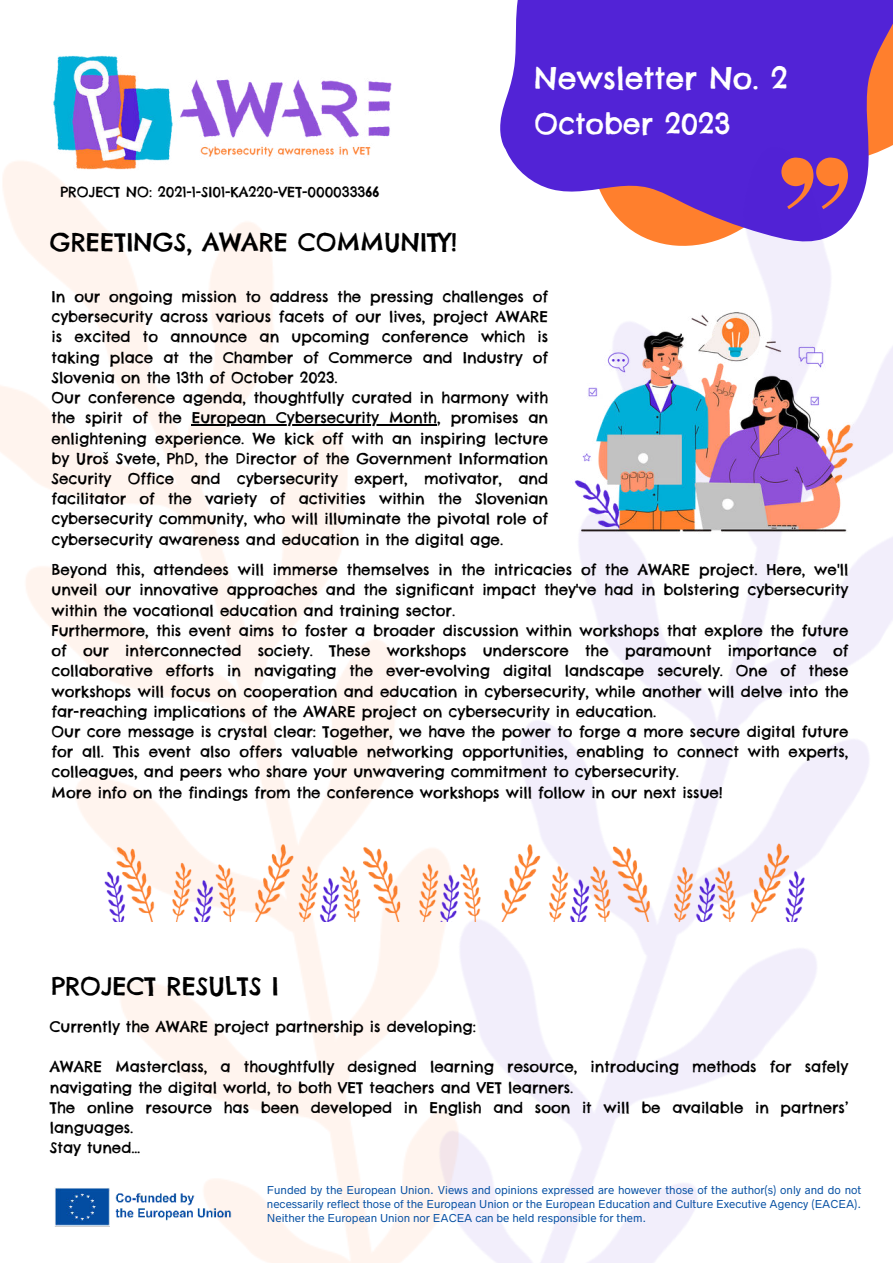
<style>
.page{position:relative;width:893px;height:1264px;background:#fff}
.page>*{position:absolute;margin:0;border:0;box-sizing:border-box;transform-origin:0 0}
.t1{font:30px "Chelsea Market";color:#fff}
.t2{font:28.5px "Chelsea Market";color:#fff}
.t3{font:24.6px "Chelsea Market";color:#000}
.t4{font:15px/20.2px "Chelsea Market";color:#000}
.t5{font:14.1px "Chelsea Market";color:#000}
.t6{font:10.35px/13.8px "Radnika Next";color:#034ea2;text-align:justify}
</style>
<div class="page">
<img style="left:516px;top:0;width:376px;height:1262px">
<img style="left:0;top:24px;width:520px;height:1238px">
<img style="left:51px;top:49px;width:342px;height:126px">
<img style="left:570px;top:310px;width:287px;height:223px">
<img style="left:49px;top:1186px;width:190px;height:39px">
<hr style="left:192px;top:424px;width:245px;height:1px;background:#000">
<img style="left:99px;top:831px;width:713px;height:90px">
<svg style="left:781px;top:157px;width:66px;height:52px;background:#a9517f"></svg>
<p class="t5" style="left:60px;top:183px;width:320px">PROJECT NO: 2021-1-SI01-KA220-VET-000033366</p>
<h3 class="t3" style="left:50px;top:226px;width:409px">GREETINGS, AWARE COMMUNITY!</h3>
<h1 class="t1" style="left:534px;top:59px;width:255px">Newsletter No. 2</h1>
<h2 class="t2" style="left:534px;top:106px;width:198px">October 2023</h2>
<p class="t4" style="left:52px;top:286px;width:498px">In our ongoing mission to address the pressing challenges of cybersecurity across various facets of our lives, project AWARE is excited to announce an upcoming conference which is taking place at the Chamber of Commerce and Industry of Slovenia on the 13th of October 2023.<br>Our conference agenda, thoughtfully curated in harmony with the spirit of the European Cybersecurity Month, promises an enlightening experience. We kick off with an inspiring lecture by Uroš Svete, PhD, the Director of the Government Information Security Office and cybersecurity expert, motivator, and facilitator of the variety of activities within the Slovenian cybersecurity community, who will illuminate the pivotal role of cybersecurity awareness and education in the digital age.</p>
<p class="t4" style="left:52px;top:559px;width:798px">Beyond this, attendees will immerse themselves in the intricacies of the AWARE project. Here, we'll unveil our innovative approaches and the significant impact they've had in bolstering cybersecurity within the vocational education and training sector.<br>Furthermore, this event aims to foster a broader discussion within workshops that explore the future of our interconnected society. These workshops underscore the paramount importance of collaborative efforts in navigating the ever-evolving digital landscape securely. One of these workshops will focus on cooperation and education in cybersecurity, while another will delve into the far-reaching implications of the AWARE project on cybersecurity in education.<br>Our core message is crystal clear: Together, we have the power to forge a more secure digital future for all. This event also offers valuable networking opportunities, enabling to connect with experts, colleagues, and peers who share your unwavering commitment to cybersecurity.<br>More info on the findings from the conference workshops will follow in our next issue!</p>
<h3 class="t3" style="left:51px;top:970px;width:229px">PROJECT RESULTS I</h3>
<p class="t4" style="left:50px;top:1016px;width:427px">Currently the AWARE project partnership is developing:</p>
<p class="t4" style="left:50px;top:1056px;width:800px">AWARE Masterclass, a thoughtfully designed learning resource, introducing methods for safely navigating the digital world, to both VET teachers and VET learners.<br>The online resource has been developed in English and soon it will be available in partners’ languages.<br>Stay tuned…</p>
<p class="t6" style="left:267px;top:1183px;width:595px">Funded by the European Union. Views and opinions expressed are however those of the author(s) only and do not necessarily reflect those of the European Union or the European Education and Culture Executive Agency (EACEA).<br>Neither the European Union nor EACEA can be held responsible for them.</p>
</div>
